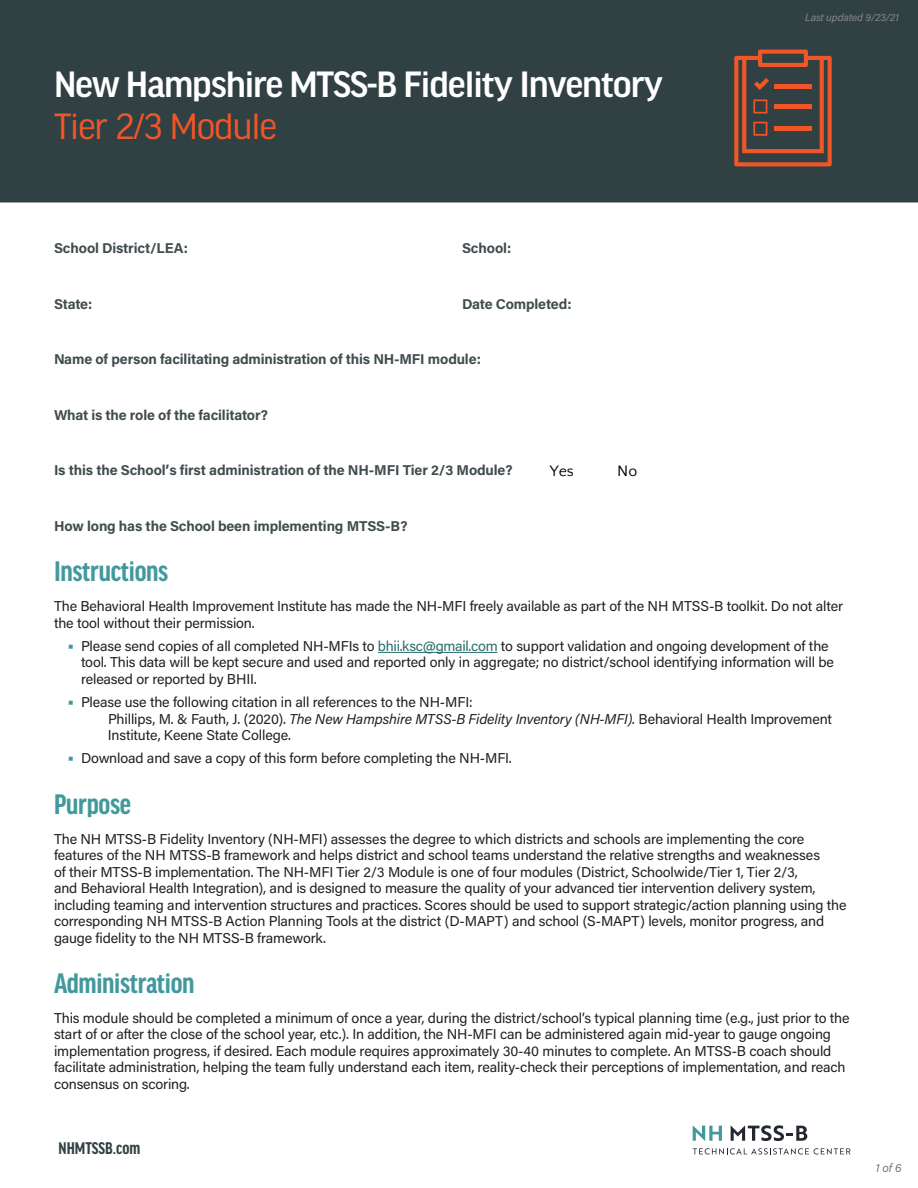
<style>
.page{position:relative;width:918px;height:1188px;background:#fff}
.page>*{position:absolute;margin:0;border:0;box-sizing:border-box;transform-origin:0 0}
.headers{font:500 39px "Good Headline Pro";letter-spacing:-.03em;color:#fff}
.headers-2{font:39px "Good Headline Pro";letter-spacing:-.03em;color:#f15627}
.headers-3{font:700 condensed 30px "Good Headline Pro";letter-spacing:-.01em;color:#42999d}
.body{font:700 condensed 30px "Good Headline Pro";letter-spacing:-.01em;color:#42999d}
.t1{font:700 condensed 18px "Good Headline Pro";color:#314143}
.t2{font:15.9px "Quattrocento Sans";color:#000}
.body-2{font:14.25px/16.5px "Acumin Pro";letter-spacing:-.01em;color:#231f20}
.body-3{font:700 14.25px "Acumin Pro";letter-spacing:-.01em;color:#404c4e}
.t3{font:italic 12px "Acumin Pro";color:#727678}
.MAIN{font:italic 10.5px "Acumin Pro";letter-spacing:-.01em;color:#838789}
.s1{font-weight:700;font-size:16.5px;color:#42999d}
.s2{color:#266e6b}
.s3{font-style:italic}
</style>
<div class="page">
<svg style="left:693px;top:1125px;width:29px;height:16px"></svg>
<svg style="left:731px;top:1125px;width:76px;height:16px"></svg>
<svg style="left:693px;top:1148px;width:158px;height:7px"></svg>
<div style="left:0;top:0;width:918px;height:202px;background:#314143"></div>
<hr style="left:378px;top:652px;width:120px;height:1px;background:#266e6b">
<svg style="left:734px;top:50px;width:98px;height:116px;background:#704739"></svg>
<p class="headers" style="left:54px;top:65px;width:611px">New Hampshire MTSS-B Fidelity Inventory</p>
<p class="headers-2" style="left:54px;top:107px;width:225px">Tier 2/3 Module</p>
<p class="body-3" style="left:54px;top:238px;width:136px">School District/LEA:</p>
<p class="body-3" style="left:462px;top:238px;width:51px">School:</p>
<p class="body-3" style="left:54px;top:294px;width:40px">State:</p>
<p class="body-3" style="left:462px;top:294px;width:111px">Date Completed:</p>
<p class="body-3" style="left:54px;top:349px;width:428px">Name of person facilitating administration of this NH-MFI module:</p>
<p class="body-3" style="left:54px;top:405px;width:216px">What is the role of the facilitator?</p>
<p class="body-3" style="left:54px;top:460px;width:460px">Is this the School’s first administration of the NH-MFI Tier 2/3 Module?</p>
<p class="t2" style="left:550px;top:462px;width:26px">Yes</p>
<p class="t2" style="left:617px;top:462px;width:22px">No</p>
<p class="MAIN" style="left:805px;top:10px;width:95px">Last updated 9/23/21</p>
<p class="body-3" style="left:54px;top:516px;width:355px">How long has the School been implementing MTSS-B?</p>
<p class="body" style="left:54px;top:557px;width:116px">Instructions</p>
<p class="body-2" style="left:54px;top:597px;width:791px">The Behavioral Health Improvement Institute has made the NH-MFI freely available as part of the NH MTSS-B toolkit. Do not alter the tool without their permission.</p>
<p class="body-2" style="left:81px;top:637px;width:754px;text-indent:-14px"><span class="s1">•</span> Please send copies of all completed NH-MFIs to <span class="s2">bhii.ksc@gmail.com</span> to support validation and ongoing development of the tool. This data will be kept secure and used and reported only in aggregate; no district/school identifying information will be released or reported by BHII.</p>
<p class="body-2" style="left:108px;top:693px;width:726px;text-indent:-40px"><span class="s1">•</span> Please use the following citation in all references to the NH-MFI:<br>Phillips, M. &amp; Fauth, J. (2020). <span class="s3">The New Hampshire MTSS-B Fidelity Inventory (NH-MFI).</span> Behavioral Health Improvement<br>Institute, Keene State College.</p>
<p class="body-2" style="left:68px;top:750px;width:446px"><span class="s1">•</span> Download and save a copy of this form before completing the NH-MFI.</p>
<p class="headers-3" style="left:54px;top:790px;width:79px">Purpose</p>
<p class="body-2" style="left:54px;top:830px;width:794px">The NH MTSS-B Fidelity Inventory (NH-MFI) assesses the degree to which districts and schools are implementing the core features of the NH MTSS-B framework and helps district and school teams understand the relative strengths and weaknesses<br>of their MTSS-B implementation. The NH-MFI Tier 2/3 Module is one of four modules (District, Schoolwide/Tier 1, Tier 2/3,<br>and Behavioral Health Integration), and is designed to measure the quality of your advanced tier intervention delivery system, including teaming and intervention structures and practices. Scores should be used to support strategic/action planning using the corresponding NH MTSS-B Action Planning Tools at the district (D-MAPT) and school (S-MAPT) levels, monitor progress, and gauge fidelity to the NH MTSS-B framework.</p>
<p class="headers-3" style="left:54px;top:969px;width:142px">Administration</p>
<p class="body-2" style="left:54px;top:1009px;width:797px">This module should be completed a minimum of once a year, during the district/school’s typical planning time (e.g., just prior to the start of or after the close of the school year, etc.). In addition, the NH-MFI can be administered again mid-year to gauge ongoing implementation progress, if desired. Each module requires approximately 30-40 minutes to complete. An MTSS-B coach should facilitate administration, helping the team fully understand each item, reality-check their perceptions of implementation, and reach consensus on scoring.</p>
<p class="t1" style="left:58px;top:1140px;width:83px">NHMTSSB.com</p>
<p class="t3" style="left:876px;top:1159px;width:27px">1 of 6</p>
</div>
